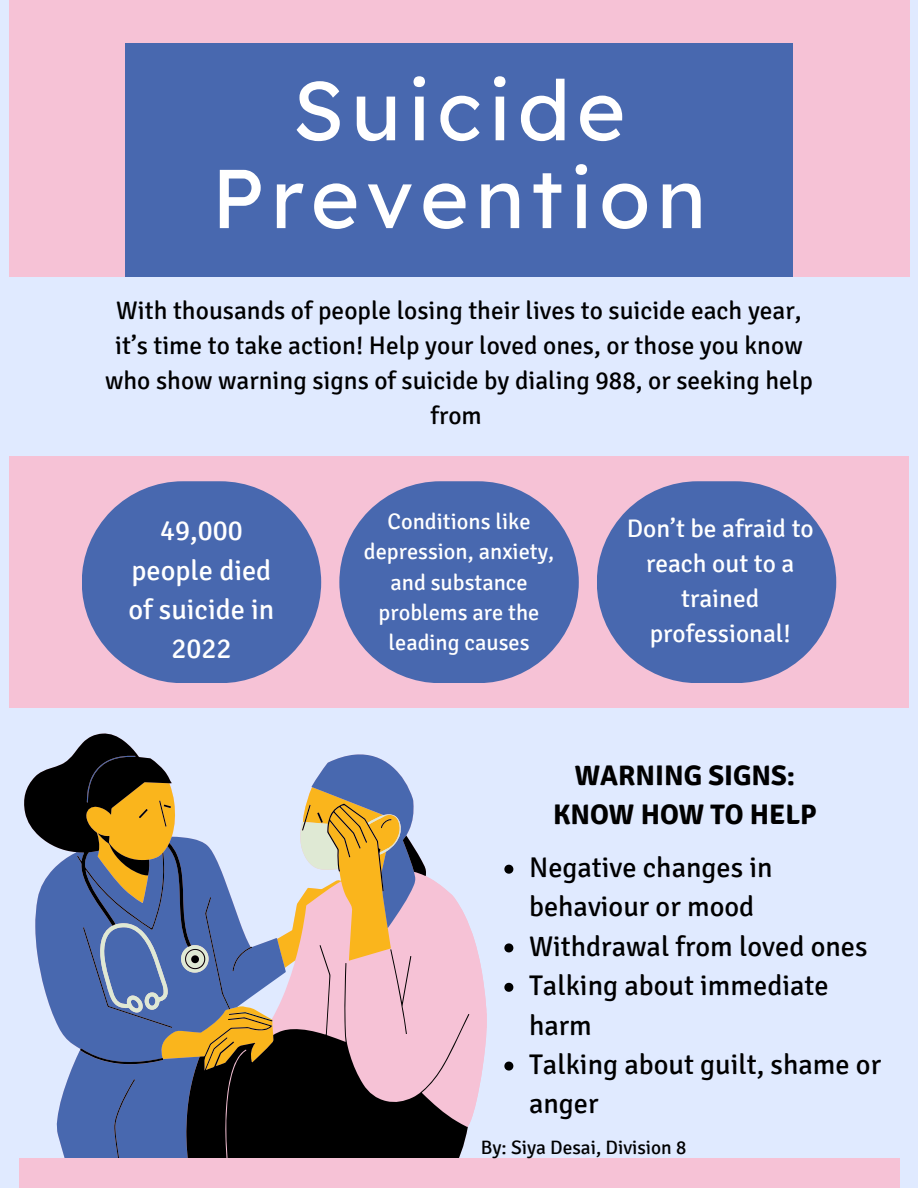
<style>
.page{position:relative;width:918px;height:1188px;background:#e0eaff}
.page>*{position:absolute;margin:0;border:0;box-sizing:border-box;transform-origin:0 0}
.t1{font:83.25px/87.9px "Lexend Deca";letter-spacing:.075em;color:#fff;text-align:center}
.t2{font:28.35px/39.3px "Signika";color:#000}
.t3{font:28.35px/39.3px "Signika";color:#fff;text-align:center}
.t4{font:700 28.2px/39.2px "Signika";color:#000;text-align:center}
.t5{font:25.35px/35px "Signika";color:#000;text-align:center}
.t6{font:25.35px/35px "Signika";color:#fff;text-align:center}
.t7{font:22.35px/30.3px "Signika";color:#fff;text-align:center}
.t8{font:19.35px "Signika";color:#000}
</style>
<div class="page">
<svg style="left:470px;top:928px;width:17px;height:194px;fill:#f6c2d6"></svg>
<svg style="left:24px;top:733px;width:446px;height:425px"></svg>
<div style="left:9px;top:456px;width:900px;height:252px;background:#f6c2d6"></div>
<div style="left:9px;top:0;width:900px;height:277px;background:#f6c2d6"></div>
<div style="left:19px;top:1158px;width:880px;height:30px;background:#f6c2d6"></div>
<svg style="left:82px;top:481px;width:239px;height:202px;fill:#4868af"></svg>
<svg style="left:339px;top:481px;width:240px;height:202px;fill:#4868af"></svg>
<svg style="left:597px;top:481px;width:239px;height:202px;fill:#4868af"></svg>
<div style="left:125px;top:44px;width:668px;height:233px;background:#4868af"></div>
<svg style="left:504px;top:865px;width:9px;height:9px"></svg>
<svg style="left:504px;top:943px;width:9px;height:9px"></svg>
<svg style="left:504px;top:983px;width:9px;height:9px"></svg>
<svg style="left:504px;top:1062px;width:9px;height:9px"></svg>
<p class="t1" style="left:212px;top:65px;width:496px">Suicide<br>Prevention</p>
<h4 class="t5" style="left:105px;top:293px;width:709px">With thousands of people losing their lives to suicide each year, it’s time to take action! Help your loved ones, or those you know who show warning signs of suicide by dialing 988, or seeking help from</h4>
<h3 class="t3" style="left:129px;top:511px;width:147px">49,000 people died of suicide in<br>2022</h3>
<h5 class="t7" style="left:364px;top:506px;width:192px">Conditions like depression, anxiety, and substance problems are the leading causes</h5>
<h4 class="t6" style="left:627px;top:511px;width:189px">Don’t be afraid to reach out to a trained professional!</h4>
<h1 class="t4" style="left:553px;top:756px;width:265px">WARNING SIGNS:<br>KNOW HOW TO HELP</h1>
<h2 class="t2" style="left:529px;top:848px;width:245px">Negative changes in behaviour or mood</h2>
<p class="t2" style="left:529px;top:927px;width:340px">Withdrawal from loved ones</p>
<p class="t2" style="left:529px;top:966px;width:301px">Talking about immediate harm</p>
<p class="t2" style="left:529px;top:1045px;width:354px">Talking about guilt, shame or anger</p>
<p class="t8" style="left:481px;top:1136px;width:207px">By: Siya Desai, Division 8</p>
</div>
